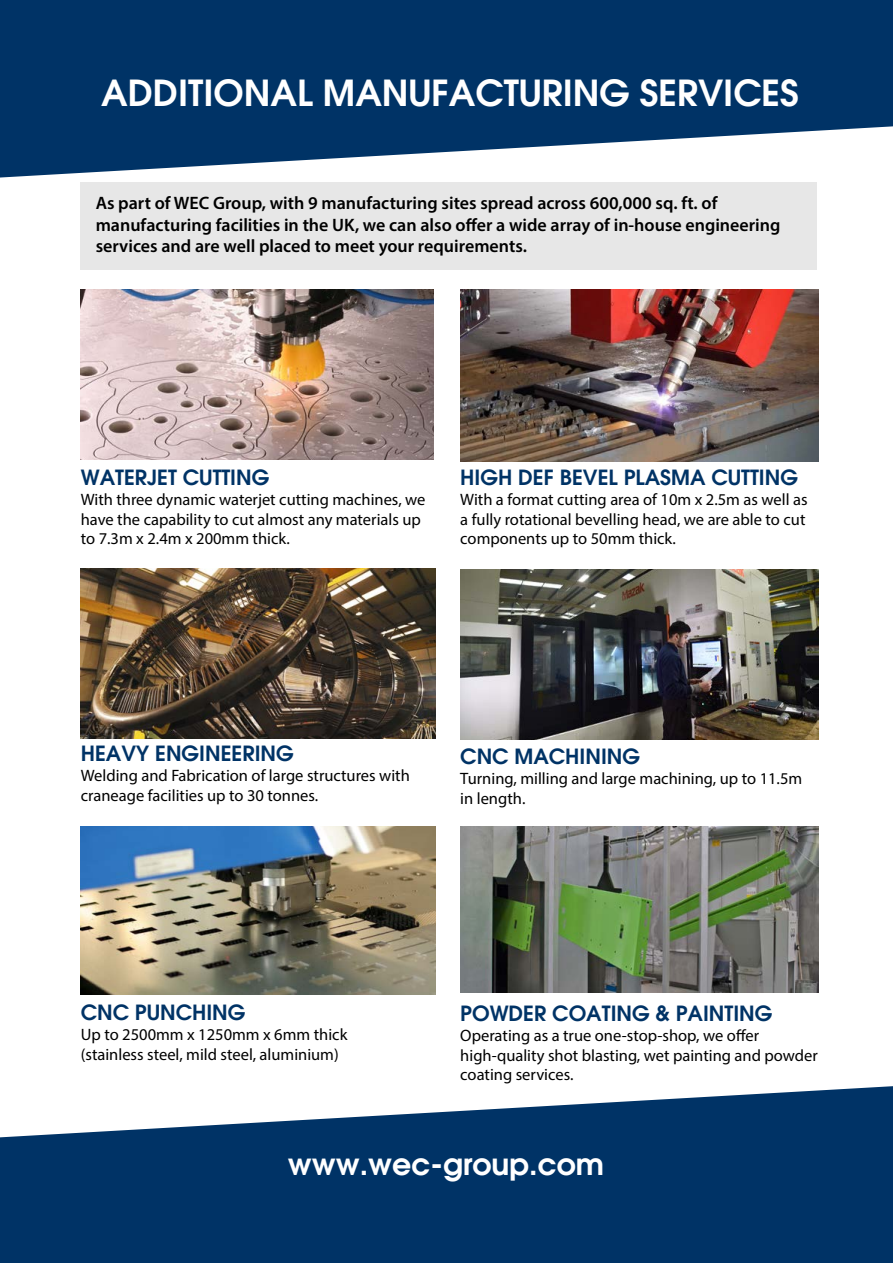
<style>
.page{position:relative;width:893px;height:1263px;background:#fff}
.page>*{position:absolute;margin:0;border:0;box-sizing:border-box;transform-origin:0 0}
.t1{font:600 36px "Avant Garde";color:#fff}
.t2{font:600 30px "Avant Garde";color:#fff}
.t3{font:600 21px "Avant Garde";color:#036}
.t4{font:600 18px/21.6px "Myriad Pro";color:#000}
.t5{font:16.5px/19.8px "Myriad Pro";color:#000}
</style>
<div class="page">
<svg style="left:0;top:0;width:893px;height:178px;background:#25507c"></svg>
<svg style="left:0;top:1086px;width:893px;height:177px;background:#25507c"></svg>
<div style="left:80px;top:182px;width:736px;height:88px;background:#e7e7e7"></div>
<img style="left:81px;top:289px;width:353px;height:171px">
<img style="left:460px;top:289px;width:359px;height:172px">
<img style="left:81px;top:569px;width:355px;height:169px">
<img style="left:460px;top:569px;width:359px;height:170px">
<img style="left:81px;top:826px;width:355px;height:168px">
<img style="left:460px;top:826px;width:359px;height:166px">
<h1 class="t1" style="left:101px;top:69px;width:699px">ADDITIONAL MANUFACTURING SERVICES</h1>
<p class="t4" style="left:96px;top:192px;width:686px">As part of WEC Group, with 9 manufacturing sites spread across 600,000 sq. ft. of manufacturing facilities in the UK, we can also offer a wide array of in-house engineering services and are well placed to meet your requirements.</p>
<p class="t3" style="left:81px;top:463px;width:190px">WATERJET CUTTING</p>
<p class="t5" style="left:81px;top:489px;width:346px">With three dynamic waterjet cutting machines, we have the capability to cut almost any materials up to 7.3m x 2.4m x 200mm thick.</p>
<p class="t3" style="left:460px;top:463px;width:339px">HIGH DEF BEVEL PLASMA CUTTING</p>
<p class="t5" style="left:460px;top:489px;width:349px">With a format cutting area of 10m x 2.5m as well as a fully rotational bevelling head, we are able to cut components up to 50mm thick.</p>
<p class="t3" style="left:81px;top:740px;width:214px">HEAVY ENGINEERING</p>
<p class="t5" style="left:81px;top:765px;width:331px">Welding and Fabrication of large structures with craneage facilities up to 30 tonnes.</p>
<p class="t3" style="left:460px;top:742px;width:181px">CNC MACHINING</p>
<p class="t5" style="left:460px;top:768px;width:343px">Turning, milling and large machining, up to 11.5m in length.</p>
<p class="t3" style="left:81px;top:999px;width:166px">CNC PUNCHING</p>
<p class="t5" style="left:81px;top:1024px;width:268px">Up to 2500mm x 1250mm x 6mm thick (stainless steel, mild steel, aluminium)</p>
<p class="t3" style="left:460px;top:999px;width:314px">POWDER COATING &amp; PAINTING</p>
<p class="t5" style="left:460px;top:1025px;width:359px">Operating as a true one-stop-shop, we offer high-quality shot blasting, wet painting and powder coating services.</p>
<h2 class="t2" style="left:288px;top:1144px;width:318px">www.wec-group.com</h2>
</div>
